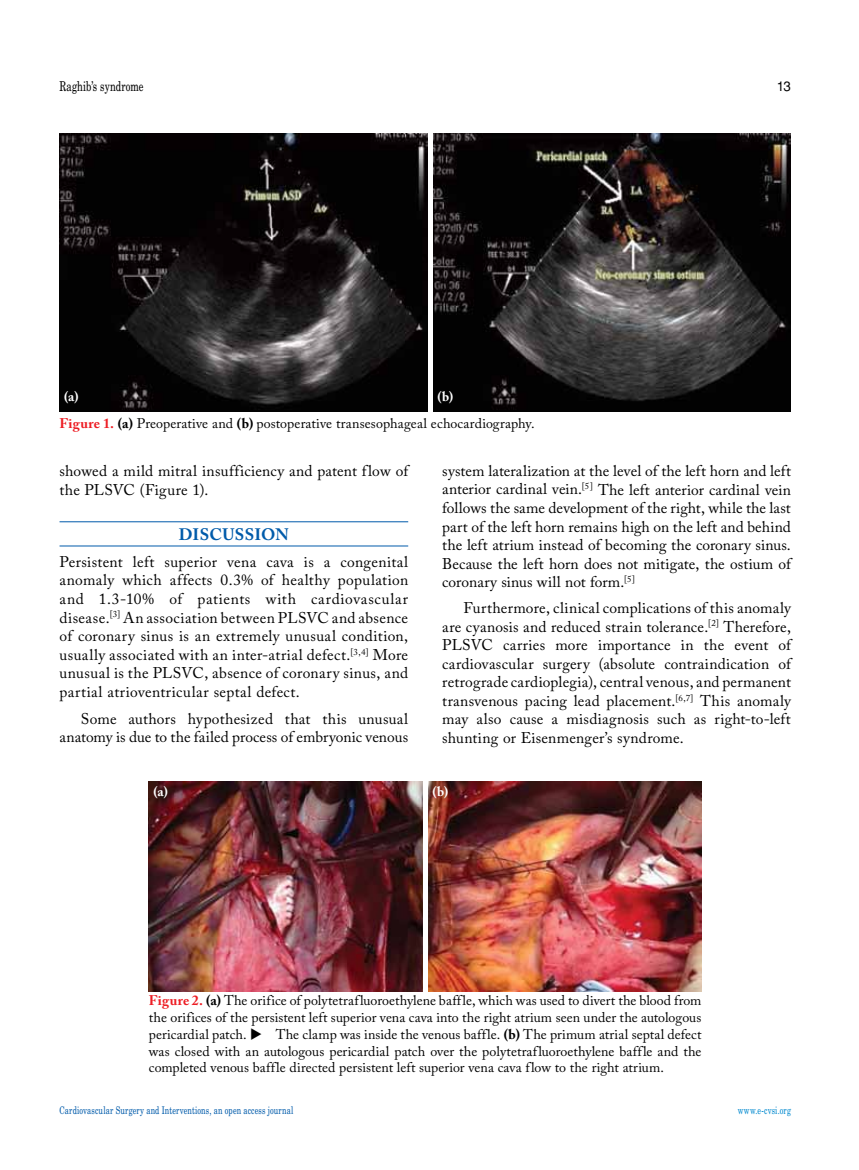
<style>
.page{position:relative;width:859px;height:1170px;background:#fff}
.page>*{position:absolute;margin:0;border:0;box-sizing:border-box;transform-origin:0 0}
.t1{font:700 16.5px "Adobe Caslon Pro";letter-spacing:.015em;color:#005baa}
.t2{font:15.45px/18.6px "Adobe Caslon Pro";letter-spacing:.015em;color:#000;text-align:justify}
.t3{font:13.95px/16.8px "Adobe Caslon Pro";letter-spacing:.005em;color:#000;text-align:justify}
.t4{font:13.5px "Madison Tr";letter-spacing:.01em;color:#000}
.t5{font:700 13.5px "Adobe Caslon Pro";color:#fff}
.t6{font:13.5px "Helvetica Normal Tr";color:#000}
.t7{font:10.5px "Madison Tr";letter-spacing:.015em;color:#005baa}
.t8{font:10.5px "Madison Tr";letter-spacing:.015em;color:#0089cf}
.s1{font-weight:700;color:#ed1d24}
.s2{font-weight:700}
</style>
<div class="page">
<hr style="left:60px;top:521px;width:348px;height:1px;background:#005baa">
<hr style="left:60px;top:545px;width:348px;height:1px;background:#005baa">
<img style="left:60px;top:133px;width:731px;height:279px">
<hr style="left:428px;top:132px;width:4px;height:281px;background:#fff">
<img style="left:149px;top:781px;width:552px;height:210px">
<hr style="left:423px;top:781px;width:4px;height:211px;background:#fff">
<p class="t4" style="left:60px;top:78px;width:85px">Raghib’s syndrome</p>
<p class="t6" style="left:777px;top:78px;width:16px">13</p>
<p class="t5" style="left:64px;top:388px;width:16px">(a)</p>
<p class="t5" style="left:437px;top:388px;width:17px">(b)</p>
<p class="t3" style="left:60px;top:414px;width:477px"><span class="s1">Figure 1.</span> <span class="s2">(a)</span> Preoperative and <span class="s2">(b)</span> postoperative transesophageal echocardiography.</p>
<p class="t2" style="left:60px;top:461px;width:350px">showed a mild mitral insufficiency and patent flow of the PLSVC (Figure 1).</p>
<p class="t1" style="left:179px;top:524px;width:112px">DISCUSSION</p>
<p class="t2" style="left:60px;top:552px;width:350px">Persistent left superior vena cava is a congenital anomaly which affects 0.3% of healthy population and 1.3-10% of patients with cardiovascular disease.<sup>[3]</sup> An association between PLSVC and absence of coronary sinus is an extremely unusual condition, usually associated with an inter-atrial defect.<sup>[3,4]</sup> More unusual is the PLSVC, absence of coronary sinus, and partial atrioventricular septal defect.</p>
<p class="t2" style="left:60px;top:709px;width:350px;text-align:right">Some authors hypothesized that this unusual anatomy is due to the failed process of embryonic venous</p>
<p class="t2" style="left:442px;top:461px;width:350px">system lateralization at the level of the left horn and left anterior cardinal vein.<sup>[5]</sup> The left anterior cardinal vein follows the same development of the right, while the last part of the left horn remains high on the left and behind the left atrium instead of becoming the coronary sinus.<br>Because the left horn does not mitigate, the ostium of coronary sinus will not form.<sup>[5]</sup></p>
<p class="t2" style="left:442px;top:598px;width:350px;text-indent:21px">Furthermore, clinical complications of this anomaly are cyanosis and reduced strain tolerance.<sup>[2]</sup> Therefore, PLSVC carries more importance in the event of cardiovascular surgery (absolute contraindication of retrograde cardioplegia), central venous, and permanent transvenous pacing lead placement.<sup>[6,7]</sup> This anomaly may also cause a misdiagnosis such as right-to-left shunting or Eisenmenger’s syndrome.</p>
<p class="t5" style="left:153px;top:783px;width:16px">(a)</p>
<p class="t5" style="left:432px;top:783px;width:17px">(b)</p>
<p class="t3" style="left:149px;top:992px;width:554px"><span class="s1">Figure 2.</span> <span class="s2">(a)</span> The orifice of polytetrafluoroethylene baffle, which was used to divert the blood from the orifices of the persistent left superior vena cava into the right atrium seen under the autologous pericardial patch. ◆ The clamp was inside the venous baffle. <span class="s2">(b)</span> The primum atrial septal defect was closed with an autologous pericardial patch over the polytetrafluoroethylene baffle and the completed venous baffle directed persistent left superior vena cava flow to the right atrium.</p>
<p class="t7" style="left:60px;top:1103px;width:235px">Cardiovascular Surgery and Interventions, an open access journal</p>
<p class="t8" style="left:738px;top:1103px;width:55px">www.e-cvsi.org</p>
</div>
